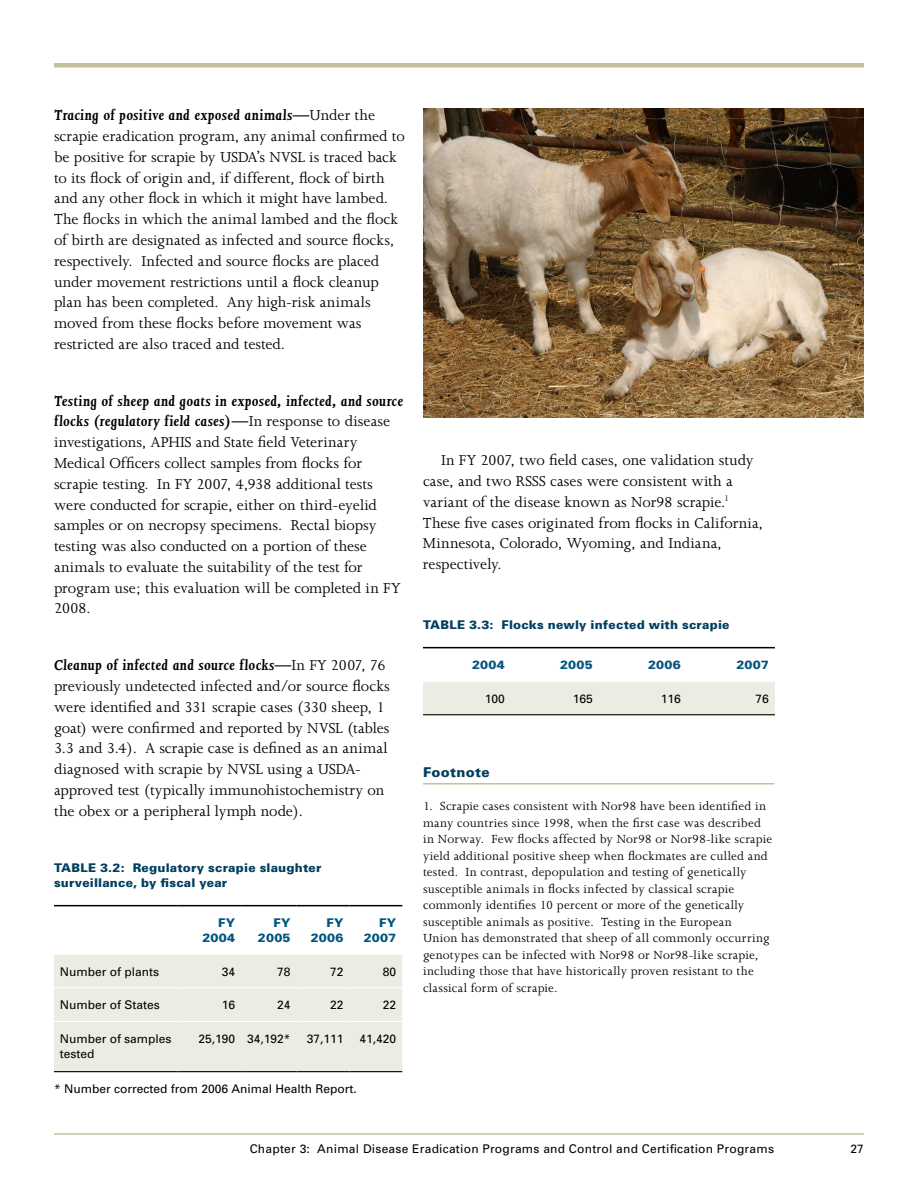
<style>
.page{position:relative;width:918px;height:1188px;background:#fff}
.page>*{position:absolute;margin:0;border:0;box-sizing:border-box;transform-origin:0 0}
.t1{font:16.5px/20.7px "Joanna";letter-spacing:.005em;color:#000}
.t2{font:13.5px/16.5px "Joanna";letter-spacing:.02em;color:#000}
.t3{font:900 13.5px "Univers";letter-spacing:.025em;color:#003f5f}
.t4{font:12px/15px "Univers";color:#000}
.t5{font:900 12px/15px "Univers";letter-spacing:.02em;color:#003f5f}
.t6{font:12px "Univers";letter-spacing:.02em;color:#000}
.t7{font:900 12px/15px "Univers";letter-spacing:.03em;color:#005480;text-align:right}
.s1{font-weight:700;font-style:italic}
</style>
<div class="page">
<div style="left:54px;top:955px;width:348px;height:116px;background:#ecede2"></div>
<hr style="left:54px;top:987px;width:124px;height:1px;background:#fff">
<hr style="left:178px;top:987px;width:63px;height:1px;background:#fff">
<hr style="left:241px;top:987px;width:56px;height:1px;background:#fff">
<hr style="left:297px;top:987px;width:53px;height:1px;background:#fff">
<hr style="left:350px;top:987px;width:52px;height:1px;background:#fff">
<hr style="left:54px;top:1021px;width:124px;height:1px;background:#fff">
<hr style="left:178px;top:1021px;width:63px;height:1px;background:#fff">
<hr style="left:241px;top:1021px;width:56px;height:1px;background:#fff">
<hr style="left:297px;top:1021px;width:53px;height:1px;background:#fff">
<hr style="left:350px;top:1021px;width:52px;height:1px;background:#fff">
<hr style="left:54px;top:905px;width:124px;height:1px;background:#000">
<hr style="left:178px;top:905px;width:63px;height:1px;background:#000">
<hr style="left:241px;top:905px;width:56px;height:1px;background:#000">
<hr style="left:297px;top:905px;width:53px;height:1px;background:#000">
<hr style="left:350px;top:905px;width:52px;height:1px;background:#000">
<hr style="left:54px;top:1071px;width:124px;height:1px;background:#000">
<hr style="left:178px;top:1071px;width:63px;height:1px;background:#000">
<hr style="left:241px;top:1071px;width:56px;height:1px;background:#000">
<hr style="left:297px;top:1071px;width:53px;height:1px;background:#000">
<hr style="left:350px;top:1071px;width:52px;height:1px;background:#000">
<div style="left:423px;top:682px;width:352px;height:32px;background:#ecede2"></div>
<hr style="left:423px;top:647px;width:88px;height:1px;background:#000">
<hr style="left:511px;top:647px;width:88px;height:1px;background:#000">
<hr style="left:599px;top:647px;width:88px;height:1px;background:#000">
<hr style="left:687px;top:647px;width:88px;height:1px;background:#000">
<hr style="left:423px;top:714px;width:88px;height:1px;background:#000">
<hr style="left:511px;top:714px;width:88px;height:1px;background:#000">
<hr style="left:599px;top:714px;width:88px;height:1px;background:#000">
<hr style="left:687px;top:714px;width:88px;height:1px;background:#000">
<img style="left:423px;top:108px;width:441px;height:309px">
<hr style="left:423px;top:783px;width:351px;height:1px;background:#c5c19d">
<div style="left:54px;top:63px;width:810px;height:5px;background:#c5c19d"></div>
<hr style="left:54px;top:1133px;width:810px;height:2px;background:#c5c19d">
<p class="t1" style="left:54px;top:105px;width:352px"><span class="s1">Tracing of positive and exposed animals—</span>Under the scrapie eradication program, any animal confirmed to be positive for scrapie by USDA’s NVSL is traced back to its flock of origin and, if different, flock of birth and any other flock in which it might have lambed.<br>The flocks in which the animal lambed and the flock of birth are designated as infected and source flocks, respectively. Infected and source flocks are placed under movement restrictions until a flock cleanup plan has been completed. Any high-risk animals moved from these flocks before movement was restricted are also traced and tested.</p>
<p class="t1" style="left:54px;top:390px;width:350px"><span class="s1">Testing of sheep and goats in exposed, infected, and source flocks (regulatory field cases)—</span>In response to disease investigations, APHIS and State field Veterinary Medical Officers collect samples from flocks for scrapie testing. In FY 2007, 4,938 additional tests were conducted for scrapie, either on third-eyelid samples or on necropsy specimens. Rectal biopsy testing was also conducted on a portion of these animals to evaluate the suitability of the test for program use; this evaluation will be completed in FY 2008.</p>
<p class="t1" style="left:54px;top:655px;width:337px"><span class="s1">Cleanup of infected and source flocks—</span>In FY 2007, 76 previously undetected infected and/or source flocks were identified and 331 scrapie cases (330 sheep, 1 goat) were confirmed and reported by NVSL (tables 3.3 and 3.4). A scrapie case is defined as an animal diagnosed with scrapie by NVSL using a USDA&shy;approved test (typically immunohistochemistry on the obex or a peripheral lymph node).</p>
<p class="t5" style="left:54px;top:860px;width:269px">TABLE 3.2: Regulatory scrapie slaughter surveillance, by fiscal year</p>
<p class="t7" style="left:202px;top:915px;width:34px">FY<br>2004</p>
<p class="t7" style="left:258px;top:915px;width:34px">FY<br>2005</p>
<p class="t7" style="left:311px;top:915px;width:34px">FY<br>2006</p>
<p class="t7" style="left:364px;top:915px;width:34px">FY<br>2007</p>
<p class="t4" style="left:60px;top:964px;width:101px">Number of plants</p>
<p class="t4" style="left:222px;top:964px;width:15px">34</p>
<p class="t4" style="left:277px;top:964px;width:15px">78</p>
<p class="t4" style="left:330px;top:964px;width:15px">72</p>
<p class="t4" style="left:383px;top:964px;width:15px">80</p>
<p class="t4" style="left:60px;top:998px;width:102px">Number of States</p>
<p class="t4" style="left:222px;top:998px;width:15px">16</p>
<p class="t4" style="left:277px;top:998px;width:15px">24</p>
<p class="t4" style="left:330px;top:998px;width:15px">22</p>
<p class="t4" style="left:383px;top:998px;width:15px">22</p>
<p class="t4" style="left:60px;top:1031px;width:113px">Number of samples tested</p>
<p class="t4" style="left:198px;top:1031px;width:94px">25,190 34,192*</p>
<p class="t4" style="left:307px;top:1031px;width:38px">37,111</p>
<p class="t4" style="left:360px;top:1031px;width:38px">41,420</p>
<p class="t4" style="left:54px;top:1081px;width:304px">* Number corrected from 2006 Animal Health Report.</p>
<p class="t1" style="left:423px;top:450px;width:342px;text-indent:18px">In FY 2007, two field cases, one validation study case, and two RSSS cases were consistent with a variant of the disease known as Nor98 scrapie.<sup>1<br></sup>These five cases originated from flocks in California, Minnesota, Colorado, Wyoming, and Indiana, respectively.</p>
<p class="t5" style="left:423px;top:617px;width:308px">TABLE 3.3: Flocks newly infected with scrapie</p>
<p class="t7" style="left:472px;top:657px;width:34px">2004</p>
<p class="t7" style="left:560px;top:657px;width:34px">2005</p>
<p class="t7" style="left:648px;top:657px;width:34px">2006</p>
<p class="t7" style="left:737px;top:657px;width:34px">2007</p>
<p class="t4" style="left:485px;top:691px;width:22px">100</p>
<p class="t4" style="left:573px;top:691px;width:22px">165</p>
<p class="t4" style="left:661px;top:691px;width:22px">116</p>
<p class="t4" style="left:756px;top:691px;width:15px">76</p>
<p class="t3" style="left:423px;top:764px;width:68px">Footnote</p>
<p class="t2" style="left:423px;top:798px;width:351px">1. Scrapie cases consistent with Nor98 have been identified in many countries since 1998, when the first case was described in Norway. Few flocks affected by Nor98 or Nor98-like scrapie yield additional positive sheep when flockmates are culled and tested. In contrast, depopulation and testing of genetically susceptible animals in flocks infected by classical scrapie commonly identifies 10 percent or more of the genetically susceptible animals as positive. Testing in the European<br>Union has demonstrated that sheep of all commonly occurring genotypes can be infected with Nor98 or Nor98-like scrapie, including those that have historically proven resistant to the classical form of scrapie.</p>
<p class="t6" style="left:250px;top:1141px;width:526px">Chapter 3: Animal Disease Eradication Programs and Control and Certification Programs</p>
<p class="t4" style="left:850px;top:1141px;width:15px">27</p>
</div>
